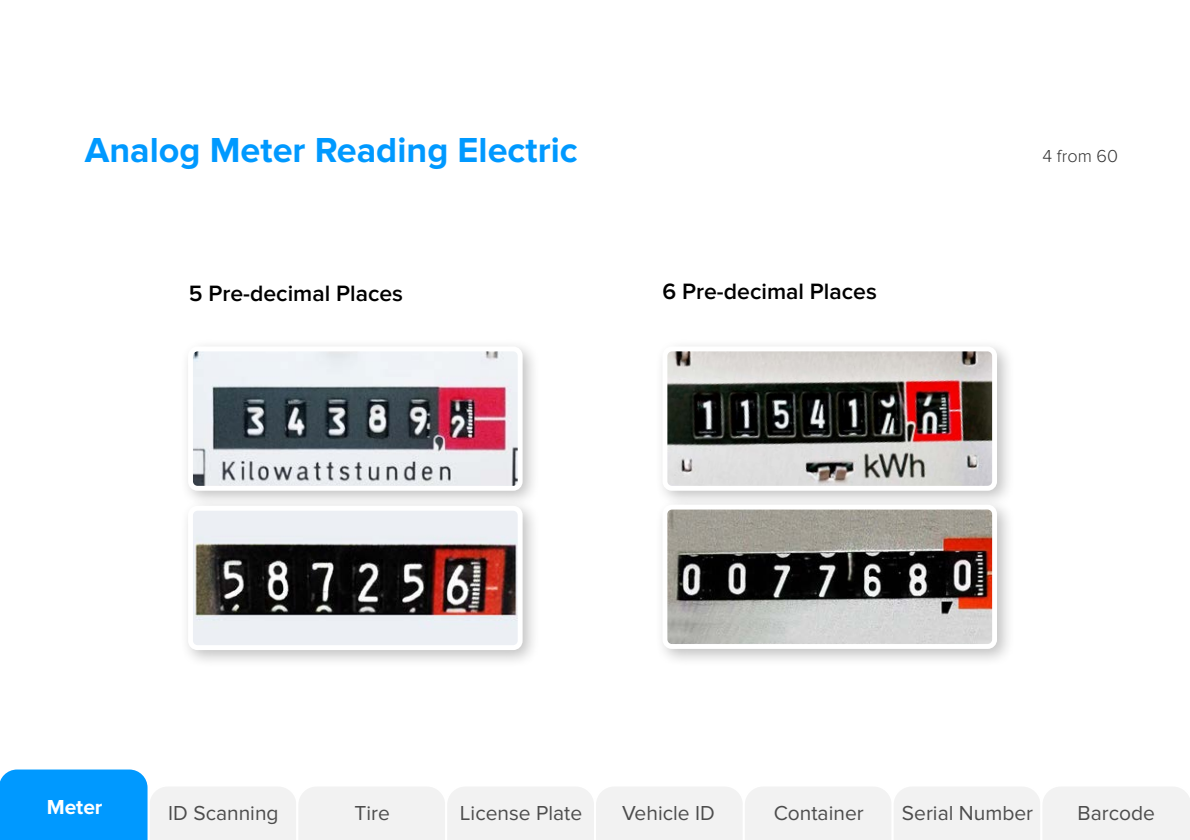
<style>
.page{position:relative;width:1190px;height:840px;background:#fff}
.page>*{position:absolute;margin:0;border:0;box-sizing:border-box;transform-origin:0 0}
.t1{font:700 36px "Proxima Nova";color:#09f}
.t2{font:600 23px "Proxima Nova";color:#000}
.t3{font:21px "Proxima Nova";color:#4d4d4d}
.t4{font:700 21px "Proxima Nova";color:#fff}
.t5{font:300 18px "Proxima Nova";color:#333}
</style>
<div class="page">
<div style="left:180px;top:337px;width:361px;height:172px;background:#000;opacity:.25"></div>
<img style="left:194px;top:352px;width:323px;height:133px">
<div style="left:188px;top:346px;width:335px;height:145px;border:5px solid #fff;border-radius:7px"></div>
<div style="left:654px;top:337px;width:361px;height:172px;background:#000;opacity:.25"></div>
<img style="left:668px;top:352px;width:323px;height:133px">
<div style="left:662px;top:346px;width:335px;height:145px;border:5px solid #fff;border-radius:7px"></div>
<div style="left:180px;top:497px;width:361px;height:172px;background:#000;opacity:.25"></div>
<img style="left:194px;top:512px;width:323px;height:132px">
<div style="left:188px;top:506px;width:335px;height:144px;border:5px solid #fff;border-radius:7px"></div>
<div style="left:654px;top:496px;width:361px;height:171px;background:#000;opacity:.25"></div>
<img style="left:668px;top:511px;width:323px;height:132px">
<div style="left:662px;top:505px;width:335px;height:144px;border:5px solid #fff;border-radius:7px"></div>
<svg style="left:0;top:769px;width:1190px;height:71px"></svg>
<h1 class="t1" style="left:85px;top:129px;width:495px">Analog Meter Reading Electric</h1>
<p class="t2" style="left:189px;top:280px;width:216px">5 Pre-decimal Places</p>
<p class="t2" style="left:662px;top:278px;width:216px">6 Pre-decimal Places</p>
<p class="t5" style="left:1043px;top:146px;width:77px">4 from 60</p>
<p class="t4" style="left:47px;top:795px;width:57px">Meter</p>
<p class="t3" style="left:168px;top:801px;width:112px">ID Scanning</p>
<p class="t3" style="left:355px;top:801px;width:37px">Tire</p>
<p class="t3" style="left:460px;top:801px;width:124px">License Plate</p>
<p class="t3" style="left:622px;top:801px;width:94px">Vehicle ID</p>
<p class="t3" style="left:774px;top:801px;width:92px">Container</p>
<p class="t3" style="left:902px;top:801px;width:133px">Serial Number</p>
<p class="t3" style="left:1078px;top:801px;width:79px">Barcode</p>
</div>
